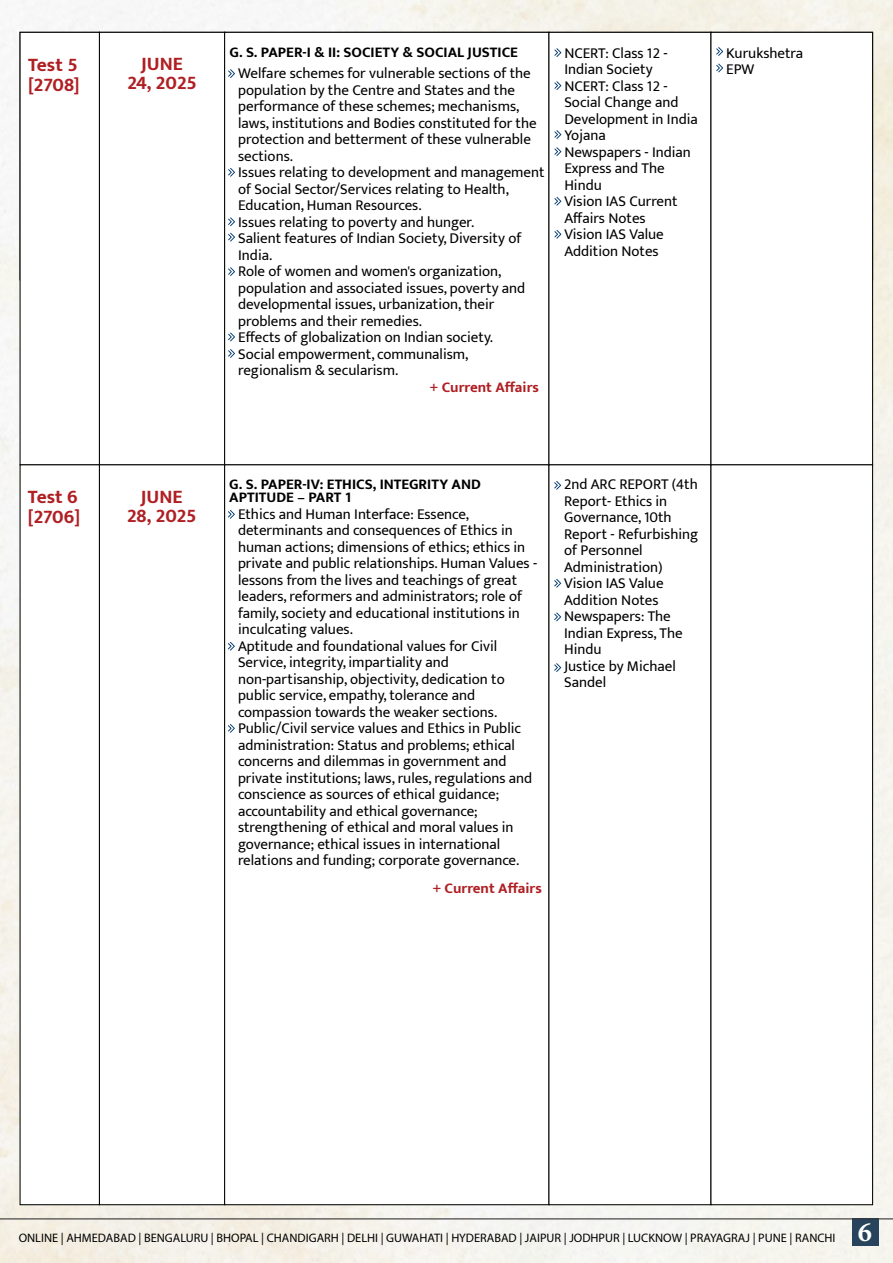
<style>
.page{position:relative;width:893px;height:1263px;background:#fff}
.page>*{position:absolute;margin:0;border:0;box-sizing:border-box;transform-origin:0 0}
.t1{font:700 19.5px/19.5px "Mukta";color:#af1f23}
.t2{font:15px/16.5px "Mukta";color:#000}
.t3{font:700 15px/13.5px "Mukta";color:#000}
.t4{font:700 15px "Mukta";color:#af1f23}
.t5{font:12.3px "Myriad Pro";color:#000}
</style>
<div class="page">
<img style="left:0;top:0;width:893px;height:1263px">
<div style="left:99px;top:32px;width:126px;height:433px;background:#fff"></div>
<div style="left:224px;top:32px;width:325px;height:433px;background:#fff;border:1px solid #020500"></div>
<div style="left:710px;top:32px;width:163px;height:433px;background:#fff;border:1px solid #020500"></div>
<div style="left:548px;top:32px;width:163px;height:433px;background:#fff;border:1px solid #020500"></div>
<div style="left:20px;top:32px;width:80px;height:433px;background:#fff;border:1px solid #020500"></div>
<div style="left:99px;top:464px;width:126px;height:741px;background:#fff"></div>
<div style="left:224px;top:464px;width:325px;height:741px;background:#fff;border:1px solid #020500"></div>
<div style="left:710px;top:464px;width:163px;height:741px;background:#fff;border:1px solid #020500"></div>
<div style="left:548px;top:464px;width:163px;height:741px;background:#fff;border:1px solid #020500"></div>
<div style="left:20px;top:464px;width:80px;height:741px;background:#fff;border:1px solid #020500"></div>
<svg style="left:228px;top:69px;width:7px;height:9px"></svg>
<svg style="left:228px;top:233px;width:7px;height:9px"></svg>
<svg style="left:228px;top:267px;width:7px;height:9px"></svg>
<svg style="left:228px;top:168px;width:7px;height:9px"></svg>
<svg style="left:228px;top:217px;width:7px;height:9px"></svg>
<svg style="left:228px;top:332px;width:7px;height:9px"></svg>
<svg style="left:228px;top:349px;width:7px;height:9px"></svg>
<svg style="left:554px;top:48px;width:7px;height:9px"></svg>
<svg style="left:554px;top:81px;width:7px;height:9px"></svg>
<svg style="left:554px;top:130px;width:7px;height:9px"></svg>
<svg style="left:554px;top:147px;width:7px;height:9px"></svg>
<svg style="left:554px;top:197px;width:7px;height:9px"></svg>
<svg style="left:554px;top:230px;width:7px;height:9px"></svg>
<svg style="left:716px;top:47px;width:7px;height:9px"></svg>
<svg style="left:716px;top:64px;width:7px;height:8px"></svg>
<div style="left:852px;top:1218px;width:27px;height:28px;background:#27445c"></div>
<hr style="left:0;top:1218px;width:893px;height:1px;background:#353635">
<svg style="left:554px;top:579px;width:7px;height:9px"></svg>
<svg style="left:554px;top:612px;width:7px;height:9px"></svg>
<svg style="left:554px;top:663px;width:7px;height:9px"></svg>
<svg style="left:554px;top:481px;width:7px;height:9px"></svg>
<svg style="left:228px;top:510px;width:7px;height:9px"></svg>
<svg style="left:228px;top:642px;width:7px;height:9px"></svg>
<svg style="left:228px;top:724px;width:7px;height:9px"></svg>
<p class="t3" style="left:229px;top:45px;width:290px">G. S. PAPER-I &amp; II: SOCIETY &amp; SOCIAL JUSTICE</p>
<p class="t2" style="left:564px;top:44px;width:135px">NCERT: Class 12 -<br>Indian Society<br>NCERT: Class 12 -<br>Social Change and<br>Development in India<br>Yojana<br>Newspapers - Indian<br>Express and The<br>Hindu<br>Vision IAS Current<br>Affairs Notes<br>Vision IAS Value<br>Addition Notes</p>
<p class="t2" style="left:726px;top:44px;width:79px">Kurukshetra<br>EPW</p>
<h1 class="t1" style="left:127px;top:53px;width:71px;text-align:center">JUNE<br>24, 2025</h1>
<h1 class="t1" style="left:28px;top:55px;width:53px">Test 5 [2708]</h1>
<p class="t2" style="left:238px;top:65px;width:308px">Welfare schemes for vulnerable sections of the population by the Centre and States and the performance of these schemes; mechanisms, laws, institutions and Bodies constituted for the protection and betterment of these vulnerable sections.<br>Issues relating to development and management of Social Sector/Services relating to Health, Education, Human Resources.<br>Issues relating to poverty and hunger.<br>Salient features of Indian Society, Diversity of India.<br>Role of women and women's organization, population and associated issues, poverty and developmental issues, urbanization, their problems and their remedies.<br>Effects of globalization on Indian society.<br>Social empowerment, communalism, regionalism &amp; secularism.</p>
<p class="t4" style="left:430px;top:378px;width:111px">+ Current Affairs</p>
<h1 class="t1" style="left:28px;top:487px;width:54px">Test 6 [2706]</h1>
<p class="t3" style="left:229px;top:477px;width:253px">G. S. PAPER-IV: ETHICS, INTEGRITY AND<br>APTITUDE – PART 1</p>
<p class="t2" style="left:564px;top:476px;width:135px">2nd ARC REPORT (4th<br>Report- Ethics in<br>Governance, 10th<br>Report - Refurbishing of Personnel<br>Administration)<br>Vision IAS Value<br>Addition Notes<br>Newspapers: The<br>Indian Express, The<br>Hindu<br>Justice by Michael<br>Sandel</p>
<h1 class="t1" style="left:127px;top:486px;width:71px;text-align:center">JUNE<br>28, 2025</h1>
<p class="t2" style="left:238px;top:505px;width:301px">Ethics and Human Interface: Essence, determinants and consequences of Ethics in human actions; dimensions of ethics; ethics in private and public relationships. Human Values - lessons from the lives and teachings of great leaders, reformers and administrators; role of family, society and educational institutions in inculcating values.<br>Aptitude and foundational values for Civil Service, integrity, impartiality and non-partisanship, objectivity, dedication to public service, empathy, tolerance and compassion towards the weaker sections.<br>Public/Civil service values and Ethics in Public administration: Status and problems; ethical concerns and dilemmas in government and private institutions; laws, rules, regulations and conscience as sources of ethical guidance; accountability and ethical governance; strengthening of ethical and moral values in governance; ethical issues in international relations and funding; corporate governance.</p>
<p class="t4" style="left:433px;top:879px;width:111px">+ Current Affairs</p>
<p class="t5" style="left:19px;top:1230px;width:818px">ONLINE | AHMEDABAD | BENGALURU | BHOPAL | CHANDIGARH | DELHI | GUWAHATI | HYDERABAD | JAIPUR | JODHPUR | LUCKNOW | PRAYAGRAJ | PUNE | RANCHI</p>
</div>
